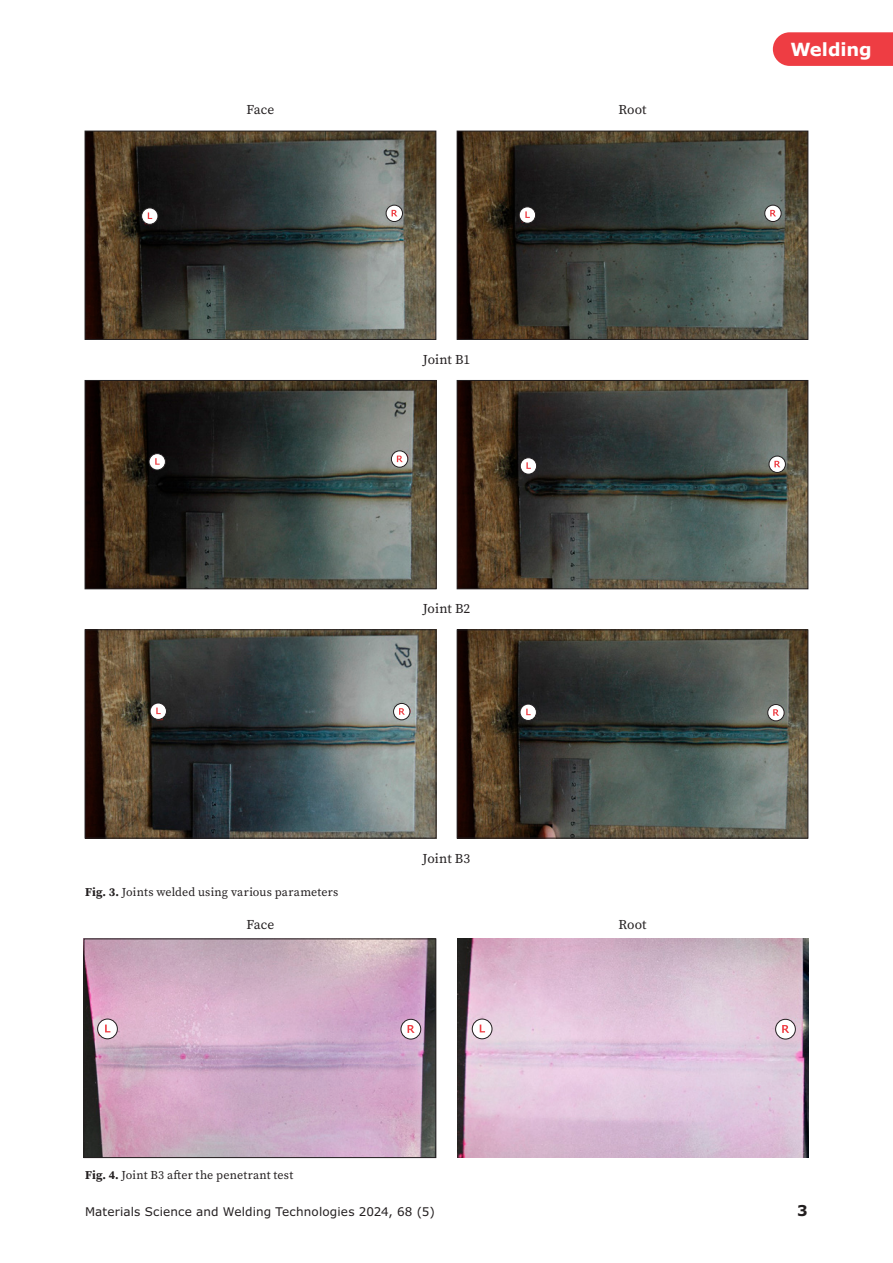
<style>
.page{position:relative;width:893px;height:1263px;background:#fff}
.page>*{position:absolute;margin:0;border:0;box-sizing:border-box;transform-origin:0 0}
.t1{font:700 18px "Verdana";letter-spacing:-.005em;color:#fff}
.t2{font:700 15px "Verdana Pro";color:#231f20}
.Pierwszy_akapit{font:13.5px "Source Serif Pro";letter-spacing:.005em;color:#231f20}
.Podpisy___tabele_i_rysunki{font:12px "Source Serif Pro";letter-spacing:.015em;color:#231f20}
.t3{font:12px "Verdana Pro";letter-spacing:.01em;color:#231f20}
.s1{font-weight:700}
</style>
<div class="page">
<svg style="left:773px;top:32px;width:120px;height:34px;background:#ee444a"></svg>
<img style="left:87px;top:133px;width:347px;height:205px">
<div style="left:85px;top:131px;width:351px;height:209px;border:1px solid #231f20"></div>
<img style="left:459px;top:133px;width:347px;height:205px">
<div style="left:457px;top:131px;width:351px;height:209px;border:1px solid #231f20"></div>
<img style="left:87px;top:382px;width:347px;height:205px">
<div style="left:85px;top:380px;width:351px;height:209px;border:1px solid #231f20"></div>
<img style="left:459px;top:382px;width:347px;height:205px">
<div style="left:457px;top:380px;width:351px;height:209px;border:1px solid #231f20"></div>
<img style="left:87px;top:631px;width:347px;height:205px">
<div style="left:85px;top:629px;width:351px;height:209px;border:1px solid #231f20"></div>
<img style="left:459px;top:632px;width:347px;height:204px">
<div style="left:457px;top:630px;width:351px;height:208px;border:1px solid #231f20"></div>
<svg style="left:769px;top:456px;width:16px;height:16px"></svg>
<div style="left:769px;top:456px;width:17px;height:17px;border:1px solid #231f20;border-radius:50%"></div>
<svg style="left:774px;top:461px;width:6px;height:6px"></svg>
<svg style="left:765px;top:205px;width:16px;height:17px"></svg>
<div style="left:765px;top:205px;width:16px;height:17px;border:1px solid #231f20;border-radius:50%"></div>
<svg style="left:770px;top:210px;width:6px;height:6px"></svg>
<svg style="left:386px;top:205px;width:16px;height:17px"></svg>
<div style="left:386px;top:205px;width:17px;height:17px;border:1px solid #231f20;border-radius:50%"></div>
<svg style="left:392px;top:210px;width:5px;height:6px"></svg>
<svg style="left:391px;top:451px;width:17px;height:16px"></svg>
<div style="left:391px;top:451px;width:17px;height:16px;border:1px solid #231f20;border-radius:50%"></div>
<svg style="left:397px;top:456px;width:6px;height:6px"></svg>
<div style="left:394px;top:703px;width:16px;height:17px;background:#fff;border-radius:50%"></div>
<div style="left:393px;top:703px;width:17px;height:17px;border:1px solid #231f20;border-radius:50%"></div>
<svg style="left:399px;top:708px;width:6px;height:7px"></svg>
<div style="left:768px;top:704px;width:16px;height:17px;background:#fff;border-radius:50%"></div>
<div style="left:767px;top:704px;width:17px;height:17px;border:1px solid #231f20;border-radius:50%"></div>
<svg style="left:773px;top:709px;width:6px;height:7px"></svg>
<div style="left:520px;top:458px;width:17px;height:16px;background:#fff;border-radius:50%"></div>
<div style="left:520px;top:458px;width:17px;height:16px;border:1px solid #231f20;border-radius:50%"></div>
<svg style="left:526px;top:462px;width:5px;height:7px"></svg>
<div style="left:519px;top:207px;width:17px;height:16px;background:#fff;border-radius:50%"></div>
<div style="left:519px;top:207px;width:17px;height:16px;border:1px solid #231f20;border-radius:50%"></div>
<svg style="left:525px;top:211px;width:5px;height:7px"></svg>
<svg style="left:142px;top:208px;width:16px;height:16px"></svg>
<div style="left:141px;top:208px;width:17px;height:16px;border:1px solid #231f20;border-radius:50%"></div>
<svg style="left:148px;top:212px;width:4px;height:7px"></svg>
<div style="left:149px;top:454px;width:16px;height:16px;background:#fff;border-radius:50%"></div>
<div style="left:149px;top:453px;width:17px;height:17px;border:1px solid #231f20;border-radius:50%"></div>
<svg style="left:155px;top:458px;width:5px;height:7px"></svg>
<svg style="left:150px;top:703px;width:16px;height:16px"></svg>
<div style="left:150px;top:703px;width:17px;height:17px;border:1px solid #231f20;border-radius:50%"></div>
<svg style="left:156px;top:707px;width:5px;height:7px"></svg>
<svg style="left:520px;top:704px;width:16px;height:16px"></svg>
<div style="left:520px;top:704px;width:17px;height:17px;border:1px solid #231f20;border-radius:50%"></div>
<svg style="left:526px;top:709px;width:5px;height:6px"></svg>
<img style="left:86px;top:941px;width:348px;height:215px">
<div style="left:84px;top:939px;width:352px;height:219px;border:1px solid #231f20"></div>
<svg style="left:401px;top:1019px;width:20px;height:20px"></svg>
<div style="left:401px;top:1019px;width:20px;height:20px;border:1px solid #231f20;border-radius:50%"></div>
<svg style="left:408px;top:1025px;width:7px;height:8px"></svg>
<div style="left:98px;top:1019px;width:19px;height:20px;background:#fff;border-radius:50%"></div>
<div style="left:97px;top:1019px;width:21px;height:20px;border:1px solid #231f20;border-radius:50%"></div>
<svg style="left:105px;top:1024px;width:5px;height:8px"></svg>
<img style="left:457px;top:938px;width:351px;height:219px">
<div style="left:776px;top:1019px;width:19px;height:20px;background:#fff;border-radius:50%"></div>
<div style="left:775px;top:1019px;width:21px;height:20px;border:1px solid #231f20;border-radius:50%"></div>
<svg style="left:782px;top:1025px;width:7px;height:8px"></svg>
<svg style="left:472px;top:1019px;width:20px;height:20px"></svg>
<div style="left:472px;top:1019px;width:20px;height:20px;border:1px solid #231f20;border-radius:50%"></div>
<svg style="left:480px;top:1024px;width:5px;height:8px"></svg>
<p class="Pierwszy_akapit" style="left:246px;top:101px;width:30px">Face</p>
<p class="Pierwszy_akapit" style="left:423px;top:350px;width:49px">Joint B1</p>
<p class="Pierwszy_akapit" style="left:423px;top:600px;width:49px">Joint B2</p>
<p class="Podpisy___tabele_i_rysunki" style="left:85px;top:884px;width:255px"><span class="s1">Fig. 3.</span> Joints welded using various parameters</p>
<p class="Pierwszy_akapit" style="left:246px;top:916px;width:30px">Face</p>
<p class="Pierwszy_akapit" style="left:423px;top:849px;width:49px">Joint B3</p>
<p class="Podpisy___tabele_i_rysunki" style="left:85px;top:1166px;width:210px"><span class="s1">Fig. 4.</span> Joint B3 after the penetrant test</p>
<p class="Pierwszy_akapit" style="left:618px;top:101px;width:30px">Root</p>
<h1 class="t1" style="left:790px;top:37px;width:83px">Welding</h1>
<p class="Pierwszy_akapit" style="left:618px;top:916px;width:30px">Root</p>
<p class="t3" style="left:85px;top:1204px;width:351px">Materials Science and Welding Technologies 2024, 68 (5)</p>
<p class="t2" style="left:797px;top:1200px;width:12px">3</p>
</div>
